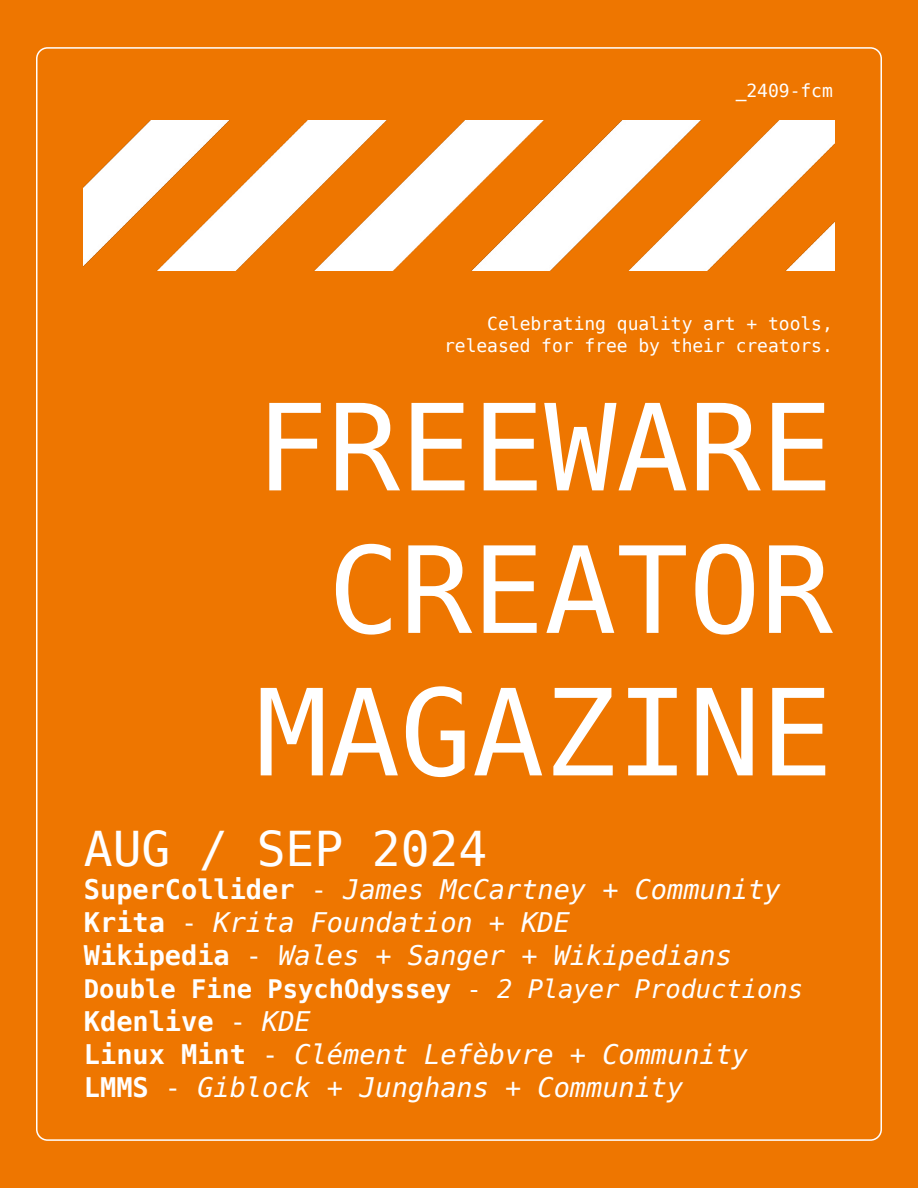
<style>
.page{position:relative;width:918px;height:1188px;background:#fff}
.page>*{position:absolute;margin:0;border:0;box-sizing:border-box;transform-origin:0 0}
.t1{font:120px/142.5px "DejaVu Sans Mono";color:#fff;text-align:right}
.t2{font:48px "DejaVu Sans Mono";color:#fff}
.t3{font:italic 27px/33px "DejaVu Sans Mono";color:#fff}
.t4{font:700 25.5px "DejaVu Sans Mono";color:#fff}
.t5{font:18px/22.5px "DejaVu Sans Mono";color:#fff;text-align:right}
.s1{font-weight:700;font-style:normal}
.s2{font-style:normal}
.s3{font-weight:400}
.s4{font-weight:400;font-style:italic}
</style>
<div class="page">
<div style="left:627px;top:1px;width:291px;height:1187px;background:#ee7600"></div>
<div style="left:268px;top:505px;width:359px;height:683px;background:#ee7600"></div>
<div style="left:0;top:1px;width:268px;height:1187px;background:#ee7600"></div>
<div style="left:267px;top:0;width:360px;height:505px;background:#ee7600"></div>
<img style="left:84px;top:120px;width:750px;height:150px">
<p class="t5" style="left:736px;top:79px;width:99px">_2409-fcm</p>
<p class="t5" style="left:444px;top:312px;width:390px">Celebrating quality art + tools, released for free by their creators.</p>
<h1 class="t1" style="left:256px;top:378px;width:579px">FREEWARE<br>CREATOR<br>MAGAZINE</h1>
<h2 class="t2" style="left:84px;top:821px;width:405px">AUG / SEP 2024</h2>
<p class="t3" style="left:84px;top:873px;width:698px"><span class="s1">SuperCollider</span> <span class="s2">-</span> James McCartney + Community<br><span class="s1">Krita</span> <span class="s2">-</span> Krita Foundation + KDE<br><span class="s1">Wikipedia</span> <span class="s2">-</span> Wales + Sanger + Wikipedians</p>
<p class="t4" style="left:84px;top:974px;width:721px">Double Fine PsychOdyssey <span class="s3">-</span> <span class="s4">2 Player Productions</span></p>
<p class="t3" style="left:84px;top:1005px;width:666px"><span class="s1">Kdenlive</span> <span class="s2">-</span> KDE<br><span class="s1">Linux Mint</span> <span class="s2">-</span> Clément Lefèbvre + Community<br><span class="s1">LMMS</span> <span class="s2">-</span> Giblock + Junghans + Community</p>
</div>
